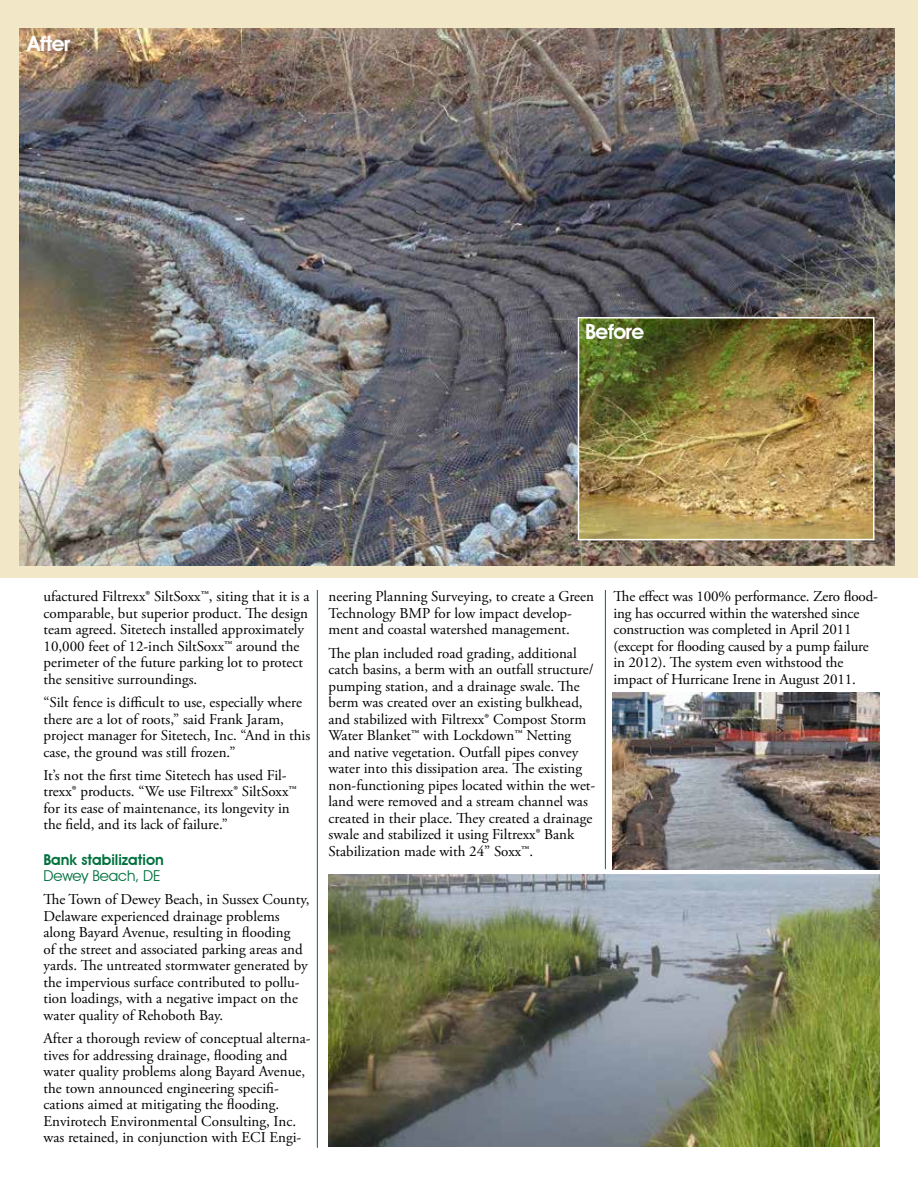
<style>
.page{position:relative;width:918px;height:1188px;background:#fff}
.page>*{position:absolute;margin:0;border:0;box-sizing:border-box;transform-origin:0 0}
.t1{font:600 21px "Avant Garde IT Cby BT";letter-spacing:-.025em;color:#fff}
.t2{font:15px/16.5px "Adobe Garamond Pro";color:#000}
.t3{font:600 15px "Avant Garde IT Cby BT";color:#00703c}
.t4{font:15px "Avant Garde IT Cby BT";letter-spacing:-.01em;color:#00703c}
</style>
<div class="page">
<div style="left:0;top:0;width:918px;height:578px;background:#f2e8c7"></div>
<hr style="left:317px;top:590px;width:1px;height:558px;background:#00703c">
<hr style="left:605px;top:590px;width:1px;height:279px;background:#00703c">
<img style="left:20px;top:29px;width:875px;height:537px">
<img style="left:329px;top:874px;width:551px;height:272px">
<img style="left:613px;top:693px;width:267px;height:177px">
<img style="left:577px;top:316px;width:298px;height:225px">
<h1 class="t1" style="left:28px;top:31px;width:44px">After</h1>
<h1 class="t1" style="left:585px;top:319px;width:60px">Before</h1>
<p class="t2" style="left:44px;top:589px;width:267px">ufactured Filtrexx® SiltSoxx™, siting that it is a comparable, but superior product. The design team agreed. Sitetech installed approximately 10,000 feet of 12-inch SiltSoxx™ around the perimeter of the future parking lot to protect the sensitive surroundings.</p>
<p class="t2" style="left:44px;top:695px;width:268px">“Silt fence is difficult to use, especially where there are a lot of roots,” said Frank Jaram, project manager for Sitetech, Inc. “And in this case, the ground was still frozen.”</p>
<p class="t2" style="left:44px;top:767px;width:255px">It’s not the first time Sitetech has used Fil&shy;trexx® products. “We use Filtrexx® SiltSoxx™ for its ease of maintenance, its longevity in the field, and its lack of failure.”</p>
<p class="t3" style="left:44px;top:850px;width:122px">Bank stabilization</p>
<p class="t4" style="left:44px;top:867px;width:119px">Dewey Beach, DE</p>
<p class="t2" style="left:44px;top:892px;width:267px">The Town of Dewey Beach, in Sussex County, Delaware experienced drainage problems along Bayard Avenue, resulting in flooding<br>of the street and associated parking areas and yards. The untreated stormwater generated by the impervious surface contributed to pollu&shy;tion loadings, with a negative impact on the water quality of Rehoboth Bay.</p>
<p class="t2" style="left:44px;top:1031px;width:269px">After a thorough review of conceptual alterna&shy;tives for addressing drainage, flooding and water quality problems along Bayard Avenue, the town announced engineering specifi&shy;cations aimed at mitigating the flooding.<br>Envirotech Environmental Consulting, Inc. was retained, in conjunction with ECI Engi-</p>
<p class="t2" style="left:329px;top:589px;width:267px">neering Planning Surveying, to create a Green<br>Technology BMP for low impact develop&shy;ment and coastal watershed management.</p>
<p class="t2" style="left:329px;top:645px;width:268px">The plan included road grading, additional catch basins, a berm with an outfall structure/ pumping station, and a drainage swale. The berm was created over an existing bulkhead, and stabilized with Filtrexx® Compost Storm Water Blanket™ with Lockdown™ Netting and native vegetation. Outfall pipes convey water into this dissipation area. The existing non-functioning pipes located within the wet&shy;land were removed and a stream channel was created in their place. They created a drainage swale and stabilized it using Filtrexx® Bank Stabilization made with 24” Soxx™.</p>
<p class="t2" style="left:614px;top:589px;width:266px">The effect was 100% performance. Zero flood&shy;ing has occurred within the watershed since construction was completed in April 2011 (except for flooding caused by a pump failure in 2012). The system even withstood the impact of Hurricane Irene in August 2011.</p>
</div>
